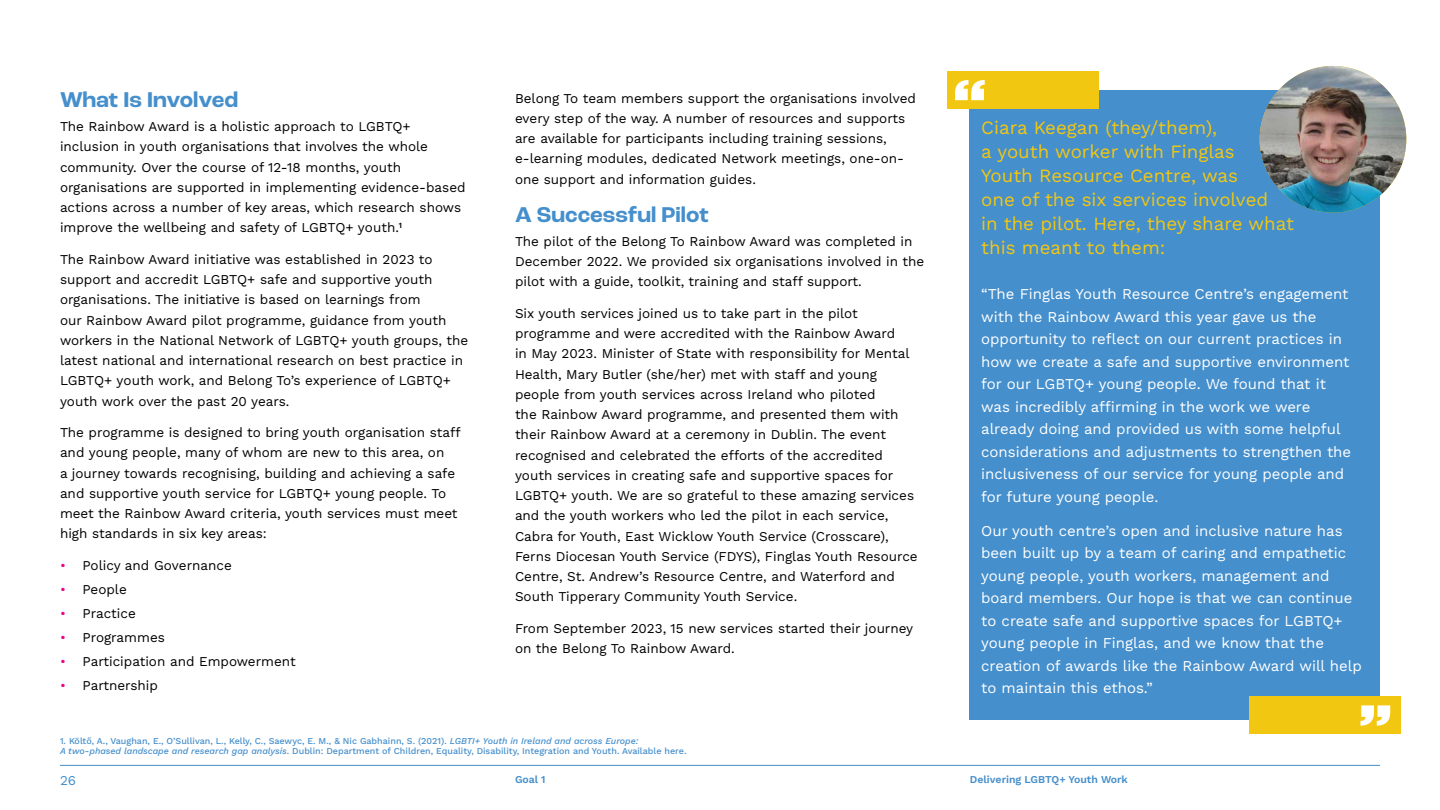
<style>
.page{position:relative;width:1440px;height:810px;background:#fff}
.page>*{position:absolute;margin:0;border:0;box-sizing:border-box;transform-origin:0 0}
.t1{font:700 22.5px "Roc Grotesk";color:#458fcc}
.t2{font:18.75px/24px "Work Sans";color:#f2c712}
.t3{font:15px/22.5px "Work Sans";color:#fff}
.t4{font:13.5px/20.2px "Work Sans";color:#000}
.t5{font:13.5px "Work Sans";color:#458fcc}
.t6{font:600 10.5px "Work Sans";color:#458fcc}
.t7{font:500 9px/10.8px "Work Sans";color:#458fcc}
.s1{color:#ed008c}
.s2{font-weight:400;font-style:italic}
</style>
<div class="page">
<div style="left:970px;top:90px;width:410px;height:630px;background:#458fcc"></div>
<div style="left:1250px;top:696px;width:151px;height:38px;background:#f2c712"></div>
<svg style="left:1360px;top:705px;width:30px;height:21px"></svg>
<div style="left:947px;top:71px;width:152px;height:38px;background:#f2c712"></div>
<svg style="left:955px;top:80px;width:30px;height:20px"></svg>
<img style="left:1260px;top:66px;width:146px;height:147px;border-radius:73px">
<hr style="left:60px;top:765px;width:1320px;height:1px;background:#458fcc">
<h1 class="t1" style="left:60px;top:86px;width:180px">What Is Involved</h1>
<p class="t4" style="left:60px;top:116px;width:407px">The Rainbow Award is a holistic approach to LGBTQ+ inclusion in youth organisations that involves the whole community. Over the course of 12-18 months, youth organisations are supported in implementing evidence-based actions across a number of key areas, which research shows improve the wellbeing and safety of LGBTQ+ youth.<sup>1</sup></p>
<p class="t4" style="left:60px;top:249px;width:410px">The Rainbow Award initiative was established in 2023 to support and accredit LGBTQ+ safe and supportive youth organisations. The initiative is based on learnings from<br>our Rainbow Award pilot programme, guidance from youth workers in the National Network of LGBTQ+ youth groups, the latest national and international research on best practice in LGBTQ+ youth work, and Belong To’s experience of LGBTQ+ youth work over the past 20 years.</p>
<p class="t4" style="left:60px;top:422px;width:402px">The programme is designed to bring youth organisation staff and young people, many of whom are new to this area, on<br>a journey towards recognising, building and achieving a safe and supportive youth service for LGBTQ+ young people. To meet the Rainbow Award criteria, youth services must meet high standards in six key areas:</p>
<p class="t4" style="left:60px;top:555px;width:173px"><span class="s1">•</span> Policy and Governance</p>
<p class="t4" style="left:60px;top:579px;width:68px"><span class="s1">•</span> People</p>
<p class="t4" style="left:60px;top:603px;width:77px"><span class="s1">•</span> Practice</p>
<p class="t4" style="left:60px;top:627px;width:106px"><span class="s1">•</span> Programmes</p>
<p class="t4" style="left:60px;top:651px;width:237px"><span class="s1">•</span> Participation and Empowerment</p>
<p class="t4" style="left:60px;top:675px;width:100px"><span class="s1">•</span> Partnership</p>
<p class="t4" style="left:515px;top:87px;width:402px">Belong To team members support the organisations involved every step of the way. A number of resources and supports are available for participants including training sessions, e-learning modules, dedicated Network meetings, one-on&shy;one support and information guides.</p>
<h1 class="t1" style="left:515px;top:200px;width:195px">A Successful Pilot</h1>
<p class="t4" style="left:515px;top:231px;width:411px">The pilot of the Belong To Rainbow Award was completed in<br>December 2022. We provided six organisations involved in the pilot with a guide, toolkit, training and staff support.</p>
<p class="t4" style="left:515px;top:303px;width:404px">Six youth services joined us to take part in the pilot programme and were accredited with the Rainbow Award<br>in May 2023. Minister of State with responsibility for Mental Health, Mary Butler (she/her) met with staff and young people from youth services across Ireland who piloted<br>the Rainbow Award programme, and presented them with their Rainbow Award at a ceremony in Dublin. The event recognised and celebrated the efforts of the accredited youth services in creating safe and supportive spaces for LGBTQ+ youth. We are so grateful to these amazing services and the youth workers who led the pilot in each service, Cabra for Youth, East Wicklow Youth Service (Crosscare), Ferns Diocesan Youth Service (FDYS), Finglas Youth Resource Centre, St. Andrew’s Resource Centre, and Waterford and South Tipperary Community Youth Service.</p>
<p class="t4" style="left:515px;top:618px;width:400px">From September 2023, 15 new services started their journey on the Belong To Rainbow Award.</p>
<p class="t7" style="left:60px;top:735px;width:628px">1. Költő, A., Vaughan, E., O’Sullivan, L., Kelly, C., Saewyc, E. M., &amp; Nic Gabhainn, S. (2021). <span class="s2">LGBTI+ Youth in Ireland and across Europe:<br>A two-phased landscape and research gap analysis</span>. Dublin: Department of Children, Equality, Disability, Integration and Youth. Available here.</p>
<h2 class="t2" style="left:981px;top:115px;width:314px">Ciara Keegan (they/them),<br>a youth worker with Finglas<br>Youth Resource Centre, was<br>one of the six services involved<br>in the pilot. Here, they share what this meant to them:</h2>
<p class="t3" style="left:981px;top:282px;width:372px">“The Finglas Youth Resource Centre’s engagement with the Rainbow Award this year gave us the opportunity to reflect on our current practices in how we create a safe and supportive environment for our LGBTQ+ young people. We found that it was incredibly affirming in the work we were already doing and provided us with some helpful considerations and adjustments to strengthen the inclusiveness of our service for young people and for future young people.</p>
<p class="t3" style="left:981px;top:519px;width:382px">Our youth centre’s open and inclusive nature has been built up by a team of caring and empathetic young people, youth workers, management and board members. Our hope is that we can continue to create safe and supportive spaces for LGBTQ+ young people in Finglas, and we know that the creation of awards like the Rainbow Award will help to maintain this ethos.”</p>
<p class="t5" style="left:60px;top:771px;width:18px">26</p>
<p class="t6" style="left:515px;top:771px;width:32px">Goal 1</p>
<p class="t6" style="left:970px;top:771px;width:159px">Delivering LGBTQ+ Youth Work</p>
</div>
